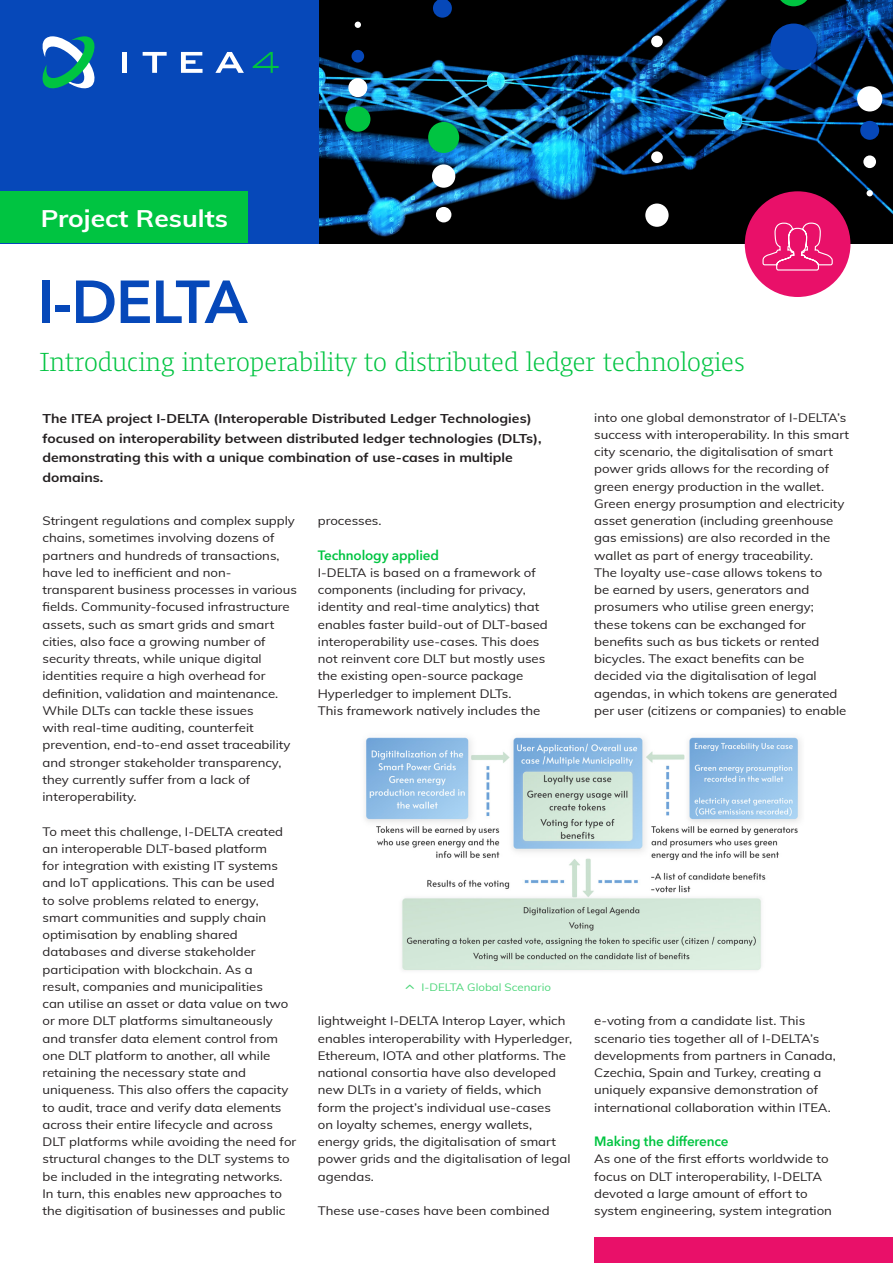
<style>
.page{position:relative;width:893px;height:1263px;background:#fff}
.page>*{position:absolute;margin:0;border:0;box-sizing:border-box;transform-origin:0 0}
.body___project_name{font:600 60px "Avenir Next";letter-spacing:-.05em;color:#0648b9}
.body___project_name_subtitle{font:300 27px "Harrison Serif Pro";color:#00c441}
.t1{font:700 24px "Muli";color:#fff;scale:1.1 1}
.body___heading{font:600 13.5px "Avenir Next";letter-spacing:-.01em;color:#00c441}
.body___leader{font:700 12.75px/19.5px "Muli";color:#231f20;scale:1.1 1}
.body{font:12px/17.2px "Muli";color:#231f20;scale:1.1 1}
.t2{font:10.5px "Muli";color:#4dd67a;scale:1.1 1}
</style>
<div class="page">
<img style="left:364px;top:737px;width:437px;height:234px">
<img style="left:319px;top:0;width:574px;height:243px">
<svg style="left:355px;top:22px;width:6px;height:6px"></svg>
<div style="left:351px;top:50px;width:13px;height:13px;background:#0648b9;border-radius:50%"></div>
<div style="left:348px;top:78px;width:19px;height:19px;background:#fff;border-radius:50%"></div>
<div style="left:345px;top:106px;width:25px;height:26px;background:#00c441;border-radius:50%"></div>
<div style="left:428px;top:122px;width:31px;height:31px;background:#00c441;border-radius:50%"></div>
<div style="left:432px;top:164px;width:23px;height:24px;background:#fff;border-radius:50%"></div>
<div style="left:436px;top:207px;width:15px;height:15px;background:#fff;border-radius:50%"></div>
<div style="left:866px;top:190px;width:7px;height:6px;background:#fff;border-radius:50%"></div>
<div style="left:863px;top:155px;width:13px;height:13px;background:#fff;border-radius:50%"></div>
<div style="left:860px;top:121px;width:19px;height:19px;background:#0648b9;border-radius:50%"></div>
<div style="left:857px;top:86px;width:25px;height:25px;background:#fff;border-radius:50%"></div>
<div style="left:651px;top:36px;width:12px;height:11px;background:#fff;border-radius:50%"></div>
<div style="left:651px;top:151px;width:12px;height:12px;background:#fff;border-radius:50%"></div>
<div style="left:645px;top:204px;width:24px;height:23px;background:#fff;border-radius:50%"></div>
<div style="left:430px;top:27px;width:25px;height:25px;background:#000;border-radius:50%"></div>
<svg style="left:433px;top:0;width:19px;height:18px"></svg>
<svg style="left:776px;top:0;width:35px;height:6px"></svg>
<div style="left:770px;top:24px;width:47px;height:46px;background:#0648b9;border-radius:50%"></div>
<div style="left:745px;top:191px;width:105px;height:106px;background:#e91069;border-radius:50%"></div>
<div style="left:594px;top:1237px;width:299px;height:26px;background:#e91069"></div>
<svg style="left:762px;top:222px;width:71px;height:49px"></svg>
<div style="left:0;top:0;width:319px;height:243px;background:#0648b9"></div>
<div style="left:0;top:191px;width:247px;height:52px;background:#00c441"></div>
<svg style="left:43px;top:36px;width:52px;height:52px"></svg>
<hr style="left:122px;top:52px;width:4px;height:21px;background:#fff">
<svg style="left:143px;top:52px;width:24px;height:21px"></svg>
<svg style="left:215px;top:52px;width:29px;height:21px"></svg>
<svg style="left:181px;top:52px;width:22px;height:21px"></svg>
<svg style="left:253px;top:52px;width:26px;height:21px"></svg>
<h3 class="t1" style="left:41px;top:200px;width:172px">Project Results</h3>
<p class="body___project_name" style="left:38px;top:251px;width:211px">I-DELTA</p>
<p class="body___project_name_subtitle" style="left:40px;top:342px;width:706px">Introducing interoperability to distributed ledger technologies</p>
<p class="body___leader" style="left:43px;top:408px;width:455px">The ITEA project I-DELTA (Interoperable Distributed Ledger Technologies) focused on interoperability between distributed ledger technologies (DLTs), demonstrating this with a unique combination of use-cases in multiple domains.</p>
<p class="body" style="left:594px;top:408px;width:233px">into one global demonstrator of I-DELTA’s success with interoperability. In this smart city scenario, the digitalisation of smart power grids allows for the recording of green energy production in the wallet.<br>Green energy prosumption and electricity asset generation (including greenhouse gas emissions) are also recorded in the wallet as part of energy traceability.<br>The loyalty use-case allows tokens to<br>be earned by users, generators and prosumers who utilise green energy; these tokens can be exchanged for benefits such as bus tickets or rented bicycles. The exact benefits can be decided via the digitalisation of legal agendas, in which tokens are generated per user (citizens or companies) to enable</p>
<p class="body" style="left:43px;top:512px;width:233px">Stringent regulations and complex supply chains, sometimes involving dozens of partners and hundreds of transactions, have led to inefficient and non&shy;transparent business processes in various fields. Community-focused infrastructure assets, such as smart grids and smart cities, also face a growing number of security threats, while unique digital identities require a high overhead for definition, validation and maintenance.<br>While DLTs can tackle these issues<br>with real-time auditing, counterfeit prevention, end-to-end asset traceability and stronger stakeholder transparency, they currently suffer from a lack of interoperability.</p>
<p class="body" style="left:43px;top:822px;width:232px">To meet this challenge, I-DELTA created an interoperable DLT-based platform<br>for integration with existing IT systems and IoT applications. This can be used<br>to solve problems related to energy, smart communities and supply chain optimisation by enabling shared databases and diverse stakeholder participation with blockchain. As a<br>result, companies and municipalities<br>can utilise an asset or data value on two or more DLT platforms simultaneously and transfer data element control from one DLT platform to another, all while retaining the necessary state and uniqueness. This also offers the capacity to audit, trace and verify data elements across their entire lifecycle and across DLT platforms while avoiding the need for structural changes to the DLT systems to be included in the integrating networks.<br>In turn, this enables new approaches to the digitisation of businesses and public</p>
<p class="body" style="left:318px;top:512px;width:59px">processes.</p>
<p class="body___heading" style="left:318px;top:543px;width:123px">Technology applied</p>
<p class="body" style="left:318px;top:563px;width:211px">I-DELTA is based on a framework of components (including for privacy, identity and real-time analytics) that enables faster build-out of DLT-based interoperability use-cases. This does not reinvent core DLT but mostly uses the existing open-source package Hyperledger to implement DLTs.<br>This framework natively includes the</p>
<p class="t2" style="left:422px;top:979px;width:119px">I-DELTA Global Scenario</p>
<p class="body" style="left:594px;top:1012px;width:221px">e-voting from a candidate list. This scenario ties together all of I-DELTA’s developments from partners in Canada, Czechia, Spain and Turkey, creating a uniquely expansive demonstration of international collaboration within ITEA.</p>
<p class="body___heading" style="left:594px;top:1130px;width:136px">Making the difference</p>
<p class="body" style="left:594px;top:1150px;width:218px">As one of the first efforts worldwide to focus on DLT interoperability, I-DELTA devoted a large amount of effort to system engineering, system integration</p>
<p class="body" style="left:318px;top:1012px;width:233px">lightweight I-DELTA Interop Layer, which enables interoperability with Hyperledger, Ethereum, IOTA and other platforms. The national consortia have also developed new DLTs in a variety of fields, which form the project’s individual use-cases<br>on loyalty schemes, energy wallets, energy grids, the digitalisation of smart power grids and the digitalisation of legal agendas.</p>
<p class="body" style="left:318px;top:1202px;width:212px">These use-cases have been combined</p>
</div>
